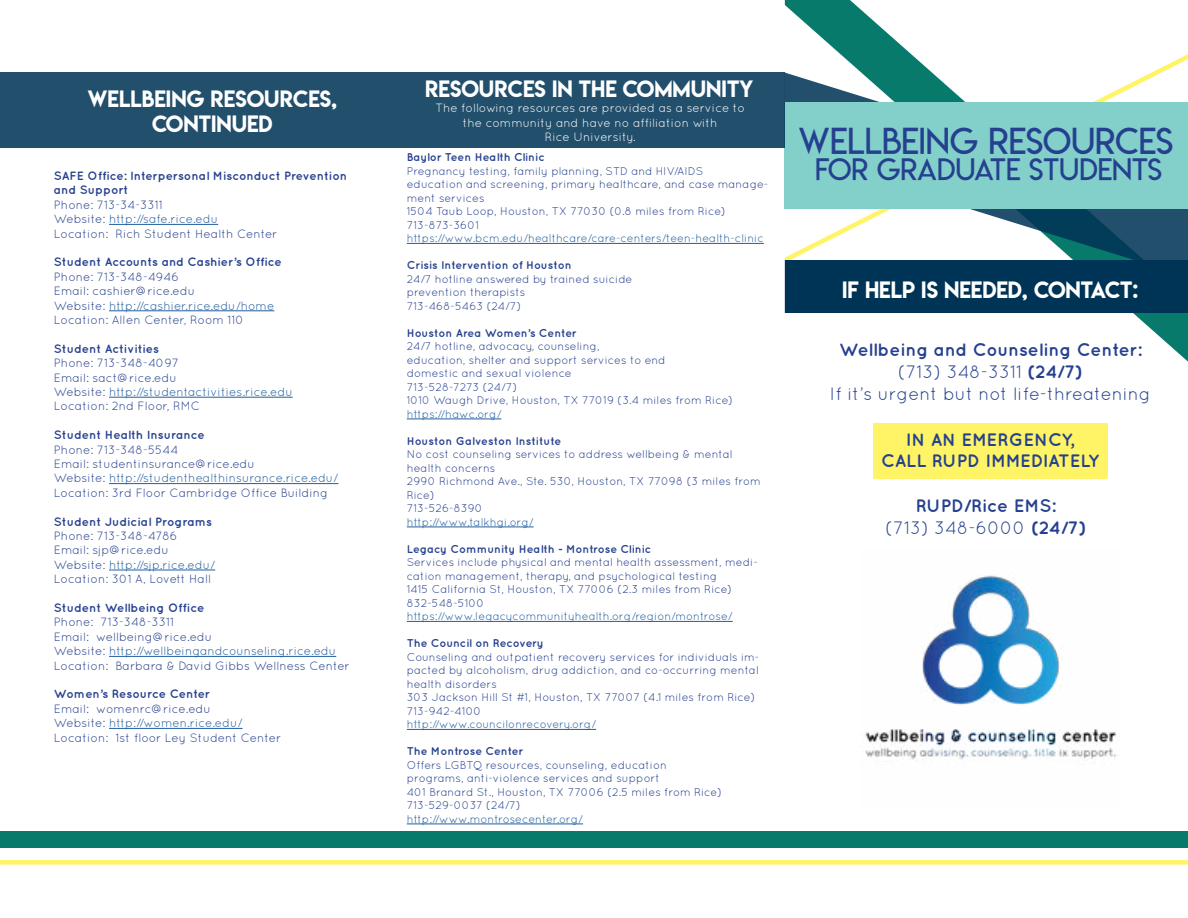
<style>
.page{position:relative;width:1188px;height:918px;background:#fff}
.page>*{position:absolute;margin:0;border:0;box-sizing:border-box;transform-origin:0 0}
.t1{font:36px "Lemon Milklight";color:#25408f}
.t2{font:30px "Lemon Milklight";color:#25408f}
.t3{font:21px/25.2px "Lemon Milk";color:#fff;text-align:center}
.t4{font:18px/21.6px "Quicksand";color:#25408f;text-align:center}
.t5{font:700 18px/21.6px "Quicksand";color:#25408f;text-align:center}
.t6{font:12px/14.4px "Quicksand";color:#25408f}
.t7{font:700 12px/14.4px "Quicksand";color:#25408f}
.t8{font:12px/14.4px "Quicksand";color:#fff;text-align:center}
.t9{font:11.25px/13.5px "Quicksand";color:#25408f}
.t10{font:11.25px "Quicksand";color:#215e9e}
.t11{font:700 11.25px "Quicksand";color:#25408f}
.s1{color:#215e9e}
.s2{font-weight:700}
.s3{font-weight:400}
</style>
<div class="page">
<svg style="left:785px;top:0;width:403px;height:362px"></svg>
<div style="left:785px;top:260px;width:403px;height:53px;background:#003456"></div>
<svg style="left:396px;top:0;width:389px;height:848px"></svg>
<div style="left:785px;top:102px;width:403px;height:107px;background:#83cfca"></div>
<div style="left:873px;top:424px;width:235px;height:55px;background:#fff465"></div>
<img style="left:864px;top:575px;width:253px;height:189px">
<div style="left:0;top:831px;width:1188px;height:16px;background:#087a6c"></div>
<div style="left:0;top:860px;width:1188px;height:5px;background:#fff465"></div>
<hr style="left:109px;top:224px;width:109px;height:1px;background:#215e9e">
<hr style="left:109px;top:310px;width:165px;height:1px;background:#215e9e">
<hr style="left:109px;top:397px;width:184px;height:1px;background:#215e9e">
<hr style="left:109px;top:483px;width:229px;height:1px;background:#215e9e">
<hr style="left:109px;top:570px;width:106px;height:1px;background:#215e9e">
<hr style="left:109px;top:656px;width:227px;height:1px;background:#215e9e">
<hr style="left:109px;top:728px;width:134px;height:1px;background:#215e9e">
<div style="left:0;top:72px;width:785px;height:76px;background:#224f6c"></div>
<hr style="left:407px;top:243px;width:357px;height:1px;background:#215e9e">
<hr style="left:407px;top:419px;width:94px;height:1px;background:#215e9e">
<hr style="left:407px;top:527px;width:127px;height:1px;background:#215e9e">
<hr style="left:407px;top:621px;width:326px;height:1px;background:#215e9e">
<hr style="left:407px;top:729px;width:189px;height:1px;background:#215e9e">
<hr style="left:407px;top:824px;width:176px;height:1px;background:#215e9e">
<h3 class="t3" style="left:87px;top:86px;width:251px">WELLBEING RESOURCES,<br>CONTINUED</h3>
<p class="t7" style="left:54px;top:168px;width:295px">SAFE Office: Interpersonal Misconduct Prevention and Support</p>
<p class="t6" style="left:54px;top:197px;width:225px">Phone: 713-34-3311<br>Website: <span class="s1">http://safe.rice.edu<br></span>Location: Rich Student Health Center</p>
<p class="t7" style="left:54px;top:255px;width:229px">Student Accounts and Cashier’s Office</p>
<p class="t6" style="left:54px;top:269px;width:222px">Phone: 713-348-4946<br>Email: cashier@rice.edu<br>Website: <span class="s1">http://cashier.rice.edu/home<br></span>Location: Allen Center, Room 110</p>
<p class="t7" style="left:54px;top:341px;width:107px">Student Activities</p>
<p class="t6" style="left:54px;top:356px;width:240px">Phone: 713-348-4097<br>Email: sact@rice.edu<br>Website: <span class="s1">http://studentactivities.rice.edu<br></span>Location: 2nd Floor, RMC</p>
<p class="t7" style="left:54px;top:427px;width:152px">Student Health Insurance</p>
<p class="t6" style="left:54px;top:442px;width:286px">Phone: 713-348-5544<br>Email: studentinsurance@rice.edu<br>Website: <span class="s1">http://studenthealthinsurance.rice.edu/ </span>Location: 3rd Floor Cambridge Office Building</p>
<p class="t7" style="left:54px;top:514px;width:160px">Student Judicial Programs</p>
<p class="t6" style="left:54px;top:528px;width:163px">Phone: 713-348-4786<br>Email: sjp@rice.edu<br>Website: <span class="s1">http://sjp.rice.edu/<br></span>Location: 301 A, Lovett Hall</p>
<p class="t7" style="left:54px;top:600px;width:152px">Student Wellbeing Office</p>
<p class="t6" style="left:54px;top:615px;width:297px">Phone: 713-348-3311<br>Email: wellbeing@rice.edu<br>Website: <span class="s1">http://wellbeingandcounseling.rice.edu </span>Location: Barbara &amp; David Gibbs Wellness Center</p>
<p class="t7" style="left:54px;top:687px;width:158px">Women’s Resource Center</p>
<p class="t6" style="left:54px;top:701px;width:229px">Email: womenrc@rice.edu<br>Website: <span class="s1">http://women.rice.edu/<br></span>Location: 1st floor Ley Student Center</p>
<h3 class="t3" style="left:425px;top:76px;width:330px">RESOURCES IN THE COMMUNITY</h3>
<p class="t8" style="left:436px;top:101px;width:311px">The following resources are provided as a service to the community and have no affiliation with<br>Rice University.</p>
<p class="t11" style="left:407px;top:151px;width:139px">Baylor Teen Health Clinic</p>
<p class="t9" style="left:407px;top:164px;width:363px">Pregnancy testing, family planning, STD and HIV/AIDS<br>education and screening, primary healthcare, and case manage&shy;ment services<br>1504 Taub Loop, Houston, TX 77030 (0.8 miles from Rice)<br>713-873-3601</p>
<p class="t10" style="left:407px;top:232px;width:359px">https://www.bcm.edu/healthcare/care-centers/teen-health-clinic</p>
<p class="t11" style="left:407px;top:259px;width:167px">Crisis Intervention of Houston</p>
<p class="t9" style="left:407px;top:272px;width:227px">24/7 hotline answered by trained suicide prevention therapists<br>713-468-5463 (24/7)</p>
<p class="t11" style="left:407px;top:326px;width:172px">Houston Area Women’s Center</p>
<p class="t9" style="left:407px;top:339px;width:328px">24/7 hotline, advocacy, counseling,<br>education, shelter and support services to end<br>domestic and sexual violence<br>713-528-7273 (24/7)<br>1010 Waugh Drive, Houston, TX 77019 (3.4 miles from Rice)</p>
<p class="t10" style="left:407px;top:407px;width:96px">https://hawc.org/</p>
<p class="t11" style="left:407px;top:434px;width:156px">Houston Galveston Institute</p>
<p class="t9" style="left:407px;top:447px;width:356px">No cost counseling services to address wellbeing &amp; mental health concerns<br>2990 Richmond Ave., Ste. 530, Houston, TX 77098 (3 miles from<br>Rice)<br>713-526-8390</p>
<p class="t10" style="left:407px;top:515px;width:128px">http://www.talkhgi.org/</p>
<p class="t11" style="left:407px;top:542px;width:246px">Legacy Community Health - Montrose Clinic</p>
<p class="t9" style="left:407px;top:555px;width:353px">Services include physical and mental health assessment, medi&shy;cation management, therapy, and psychological testing<br>1415 California St, Houston, TX 77006 (2.3 miles from Rice)<br>832-548-5100</p>
<p class="t10" style="left:407px;top:610px;width:327px">https://www.legacycommunityhealth.org/region/montrose/</p>
<p class="t11" style="left:407px;top:637px;width:139px">The Council on Recovery</p>
<p class="t9" style="left:407px;top:650px;width:354px">Counseling and outpatient recovery services for individuals im&shy;pacted by alcoholism, drug addiction, and co-occurring mental health disorders<br>303 Jackson Hill St #1, Houston, TX 77007 (4.1 miles from Rice)<br>713-942-4100</p>
<p class="t10" style="left:407px;top:718px;width:191px">http://www.councilonrecovery.org/</p>
<p class="t11" style="left:407px;top:745px;width:118px">The Montrose Center</p>
<p class="t9" style="left:407px;top:758px;width:317px">Offers LGBTQ resources, counseling, education programs, anti-violence services and support<br>401 Branard St., Houston, TX 77006 (2.5 miles from Rice)<br>713-529-0037 (24/7)</p>
<p class="t10" style="left:407px;top:812px;width:178px">http://www.montrosecenter.org/</p>
<h1 class="t1" style="left:799px;top:119px;width:376px">WELLBEING RESOURCES</h1>
<h2 class="t2" style="left:815px;top:151px;width:348px">FOR GRADUATE STUDENTS</h2>
<h3 class="t3" style="left:842px;top:277px;width:298px">IF HELP IS NEEDED, CONTACT:</h3>
<h3 class="t4" style="left:830px;top:339px;width:322px"><span class="s2">Wellbeing and Counseling Center: </span>(713) 348-3311 <span class="s2">(24/7)<br></span>If it’s urgent but not life-threatening</h3>
<h3 class="t5" style="left:881px;top:428px;width:219px">IN AN EMERGENCY,<br>CALL RUPD IMMEDIATELY</h3>
<h3 class="t5" style="left:886px;top:495px;width:202px">RUPD/Rice EMS:<br><span class="s3">(713) 348-6000</span> (24/7)</h3>
</div>
